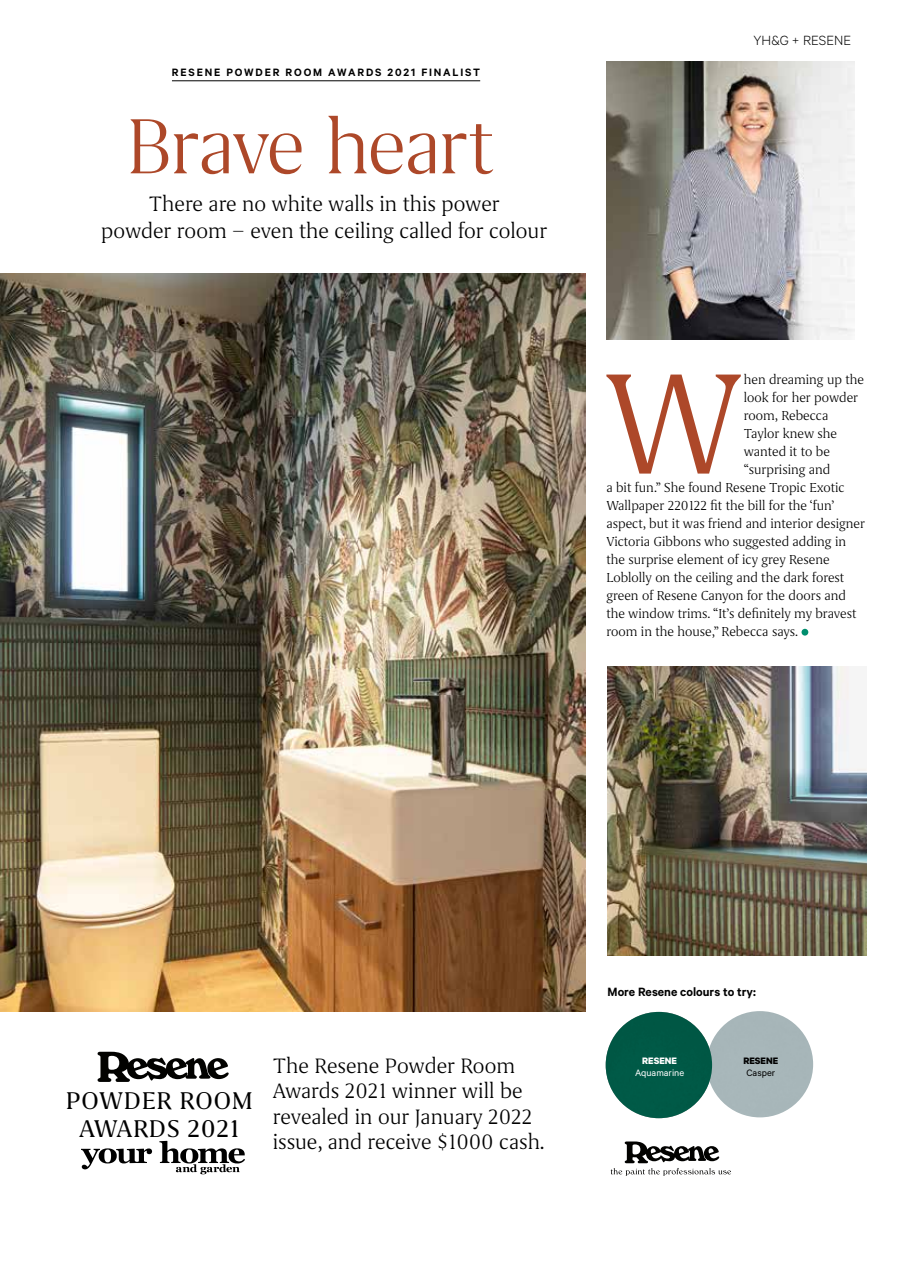
<style>
.page{position:relative;width:915px;height:1263px;background:#fff}
.page>*{position:absolute;margin:0;border:0;box-sizing:border-box;transform-origin:0 0}
.t1{font:300 165px "Grifo S";color:#ad4829}
.t2{font:300 90px "Grifo M";letter-spacing:-.02em;color:#ad4829}
.t3{font:27.9px/27.9px "Grifo S";letter-spacing:.02em;color:#000;text-align:center}
.t4{font:300 24px/25.5px "Grifo S";color:#000;text-align:center}
.t5{font:300 15px "Grifo S";color:#000}
.t6{font:300 15px "Calibre";color:#000}
.t7{font:600 13.5px "Calibre";color:#000}
.t8{font:600 12px "Calibre";letter-spacing:.15em;color:#000}
.t9{font:10.5px "Calibre";color:#fff}
.t10{font:700 10.5px "Calibre";color:#000}
.t11{font:10.5px "Calibre";color:#000}
.t12{font:700 10.5px "Calibre";color:#fff}
</style>
<div class="page">
<img style="left:607px;top:666px;width:258px;height:290px">
<div style="left:706px;top:1011px;width:106px;height:106px;background:#a7b6b9;border-radius:53px"></div>
<div style="left:605px;top:1012px;width:106px;height:106px;background:#005946;border-radius:53px"></div>
<img style="left:606px;top:61px;width:248px;height:278px">
<img style="left:0;top:273px;width:585px;height:739px">
<div style="left:801px;top:629px;width:7px;height:7px;background:#008e6e;border-radius:50%"></div>
<hr style="left:172px;top:81px;width:308px;height:1px;background:#000">
<svg style="left:610px;top:1141px;width:120px;height:35px"></svg>
<svg style="left:81px;top:1141px;width:164px;height:33px"></svg>
<svg style="left:97px;top:1052px;width:131px;height:30px"></svg>
<p class="t8" style="left:172px;top:65px;width:309px">RESENE POWDER ROOM AWARDS 2021 FINALIST</p>
<h2 class="t2" style="left:126px;top:100px;width:368px">Brave heart</h2>
<h3 class="t4" style="left:101px;top:190px;width:447px;line-height:27px">There are no white walls in this power<br>powder room – even the ceiling called for colour</h3>
<p class="t6" style="left:753px;top:32px;width:99px">YH&amp;G + RESENE</p>
<h1 class="t1" style="left:603px;top:333px;width:141px">W</h1>
<p class="t5" style="left:743px;top:371px;width:122px">hen dreaming up the</p>
<p class="t5" style="left:743px;top:389px;width:116px">look for her powder</p>
<p class="t5" style="left:743px;top:407px;width:86px">room, Rebecca</p>
<p class="t5" style="left:743px;top:425px;width:95px">Taylor knew she</p>
<p class="t5" style="left:743px;top:443px;width:88px">wanted it to be</p>
<p class="t5" style="left:743px;top:461px;width:88px">“surprising and</p>
<p class="t5" style="left:606px;top:479px;width:240px">a bit fun.” She found Resene Tropic Exotic</p>
<p class="t5" style="left:606px;top:497px;width:229px">Wallpaper 220122 fit the bill for the ‘fun’</p>
<p class="t5" style="left:606px;top:515px;width:260px">aspect, but it was friend and interior designer</p>
<p class="t5" style="left:606px;top:533px;width:241px">Victoria Gibbons who suggested adding in</p>
<p class="t5" style="left:606px;top:551px;width:225px">the surprise element of icy grey Resene</p>
<p class="t5" style="left:606px;top:569px;width:239px">Loblolly on the ceiling and the dark forest</p>
<p class="t5" style="left:606px;top:587px;width:241px">green of Resene Canyon for the doors and</p>
<p class="t5" style="left:606px;top:605px;width:251px">the window trims. “It’s definitely my bravest</p>
<p class="t5" style="left:606px;top:623px;width:193px">room in the house,” Rebecca says.</p>
<h3 class="t3" style="left:66px;top:1086px;width:189px">POWDER ROOM<br>AWARDS 2021</h3>
<h3 class="t4" style="left:273px;top:1053px;width:244px">The Resene Powder Room</h3>
<h3 class="t4" style="left:273px;top:1078px;width:273px;text-align:left">Awards 2021 winner will be revealed in our January 2022 issue, and receive $1000 cash.</h3>
<p class="t7" style="left:607px;top:983px;width:150px">More Resene colours to try:</p>
<p class="t12" style="left:642px;top:1054px;width:36px">RESENE</p>
<p class="t9" style="left:635px;top:1066px;width:51px">Aquamarine</p>
<p class="t10" style="left:743px;top:1054px;width:36px">RESENE</p>
<p class="t11" style="left:746px;top:1066px;width:30px">Casper</p>
</div>
